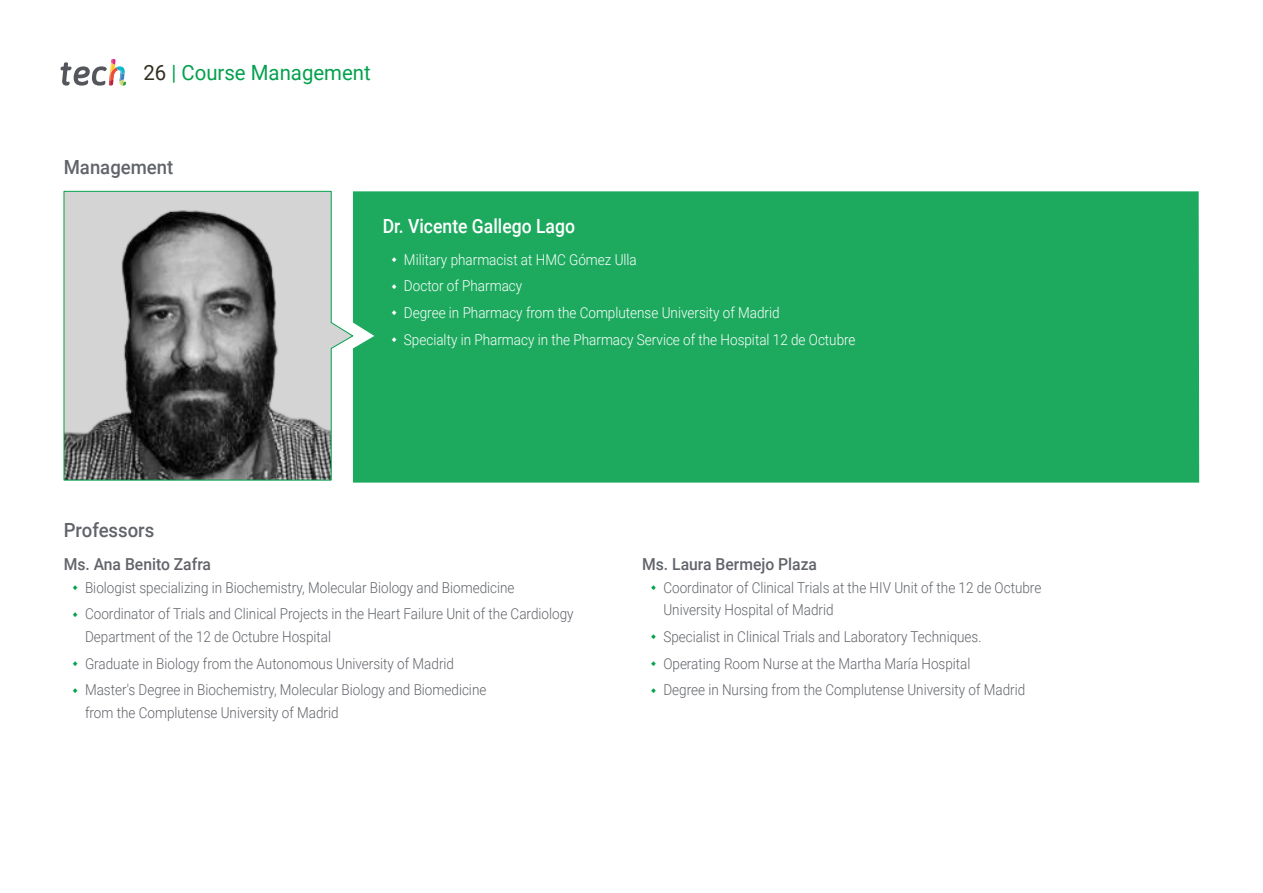
<style>
.page{position:relative;width:1263px;height:893px;background:#fff}
.page>*{position:absolute;margin:0;border:0;box-sizing:border-box;transform-origin:0 0}
.t1{font:21px "Roboto";color:#04a14d}
.t2{font:500 19.5px "Roboto";color:#fff;scale:.9 1}
.t3{font:500 19.5px "Roboto";color:#61646a;scale:.95 1}
.t4{font:500 16.5px "Roboto";color:#61646a;scale:.95 1}
.t5{font:300 15px/26.7px "Roboto";color:#61646a;scale:.9 1}
.t6{font:300 15px/26.7px "Roboto";color:#fff;scale:.9 1}
.s1{color:#312e20}
</style>
<div class="page">
<svg style="left:61px;top:59px;width:65px;height:27px"></svg>
<div style="left:353px;top:191px;width:846px;height:292px;background:#1daa5f"></div>
<svg style="left:64px;top:191px;width:289px;height:289px;background:#939493"></svg>
<svg style="left:392px;top:257px;width:5px;height:5px"></svg>
<svg style="left:392px;top:284px;width:5px;height:5px"></svg>
<svg style="left:392px;top:310px;width:5px;height:5px"></svg>
<svg style="left:392px;top:337px;width:5px;height:5px"></svg>
<h1 class="t1" style="left:144px;top:57px;width:229px"><span class="s1">26</span> | Course Management</h1>
<h2 class="t3" style="left:64px;top:154px;width:117px">Management</h2>
<h2 class="t2" style="left:383px;top:212px;width:215px">Dr. Vicente Gallego Lago</h2>
<p class="t6" style="left:404px;top:245px;width:503px">Military pharmacist at HMC Gómez Ulla<br>Doctor of Pharmacy<br>Degree in Pharmacy from the Complutense University of Madrid<br>Specialty in Pharmacy in the Pharmacy Service of the Hospital 12 de Octubre</p>
<h2 class="t3" style="left:64px;top:517px;width:97px">Professors</h2>
<p class="t4" style="left:64px;top:553px;width:157px">Ms. Ana Benito Zafra</p>
<p class="t5" style="left:85px;top:573px;width:544px">Biologist specializing in Biochemistry, Molecular Biology and Biomedicine<br>Coordinator of Trials and Clinical Projects in the Heart Failure Unit of the Cardiology</p>
<p class="t5" style="left:85px;top:623px;width:447px">Department of the 12 de Octubre Hospital<br>Graduate in Biology from the Autonomous University of Madrid<br>Master's Degree in Biochemistry, Molecular Biology and Biomedicine</p>
<p class="t5" style="left:85px;top:699px;width:283px">from the Complutense University of Madrid</p>
<p class="t4" style="left:642px;top:553px;width:186px">Ms. Laura Bermejo Plaza</p>
<p class="t5" style="left:663px;top:575px;width:421px;line-height:22.5px">Coordinator of Clinical Trials at the HIV Unit of the 12 de Octubre<br>University Hospital of Madrid</p>
<p class="t5" style="left:663px;top:623px;width:404px">Specialist in Clinical Trials and Laboratory Techniques.<br>Operating Room Nurse at the Martha María Hospital<br>Degree in Nursing from the Complutense University of Madrid</p>
</div>
